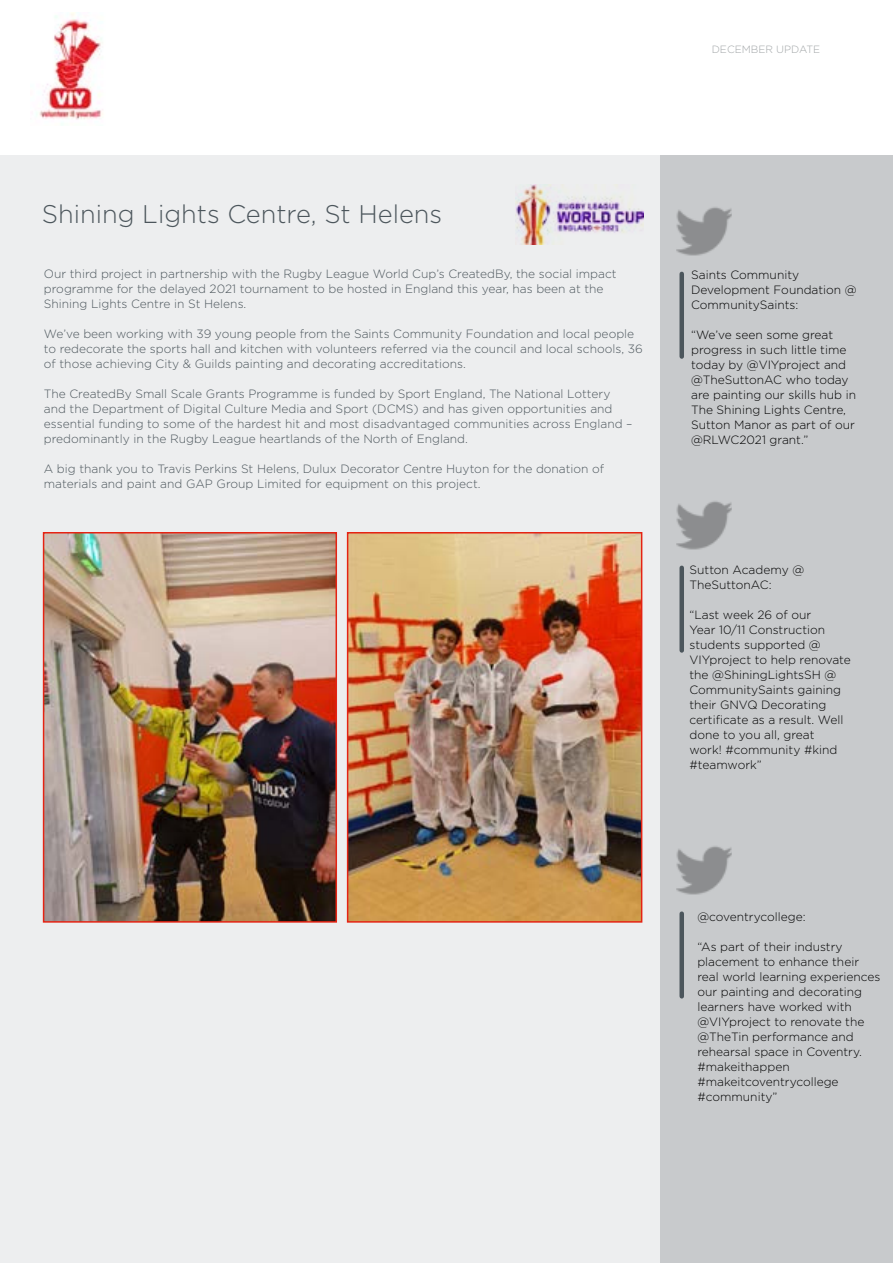
<style>
.page{position:relative;width:893px;height:1263px;background:#fff}
.page>*{position:absolute;margin:0;border:0;box-sizing:border-box;transform-origin:0 0}
.t1{font:300 25.5px "Gotham";color:#4c565c}
.t2{font:300 12px/15px "Gotham";color:#4c565c}
.t3{font:300 12px/15px "Gotham";color:#000}
.t4{font:300 10.5px "Gotham";color:#a1a5a7}
</style>
<div class="page">
<div style="left:0;top:155px;width:660px;height:1108px;background:#edeeef"></div>
<div style="left:660px;top:155px;width:233px;height:1108px;background:#c8cacc"></div>
<img style="left:46px;top:535px;width:288px;height:385px">
<div style="left:43px;top:532px;width:294px;height:391px;border:2px solid #e52313"></div>
<img style="left:350px;top:535px;width:289px;height:385px">
<div style="left:347px;top:532px;width:295px;height:391px;border:2px solid #e52313"></div>
<div style="left:679px;top:274px;width:5px;height:83px;background:#4c565c"></div>
<div style="left:679px;top:568px;width:5px;height:82px;background:#4c565c"></div>
<img style="left:676px;top:207px;width:56px;height:49px">
<img style="left:676px;top:501px;width:56px;height:49px">
<img style="left:516px;top:184px;width:127px;height:60px">
<div style="left:679px;top:914px;width:5px;height:82px;background:#4c565c"></div>
<img style="left:676px;top:846px;width:56px;height:49px">
<img style="left:36px;top:13px;width:67px;height:112px">
<p class="t4" style="left:712px;top:45px;width:110px">DECEMBER UPDATE</p>
<h1 class="t1" style="left:42px;top:202px;width:402px">Shining Lights Centre, St Helens</h1>
<p class="t2" style="left:44px;top:267px;width:574px">Our third project in partnership with the Rugby League World Cup’s CreatedBy, the social impact programme for the delayed 2021 tournament to be hosted in England this year, has been at the<br>Shining Lights Centre in St Helens.</p>
<p class="t2" style="left:44px;top:327px;width:600px">We’ve been working with 39 young people from the Saints Community Foundation and local people to redecorate the sports hall and kitchen with volunteers referred via the council and local schools, 36 of those achieving City &amp; Guilds painting and decorating accreditations.</p>
<p class="t2" style="left:44px;top:387px;width:590px">The CreatedBy Small Scale Grants Programme is funded by Sport England, The National Lottery and the Department of Digital Culture Media and Sport (DCMS) and has given opportunities and essential funding to some of the hardest hit and most disadvantaged communities across England – predominantly in the Rugby League heartlands of the North of England.</p>
<p class="t2" style="left:44px;top:462px;width:562px">A big thank you to Travis Perkins St Helens, Dulux Decorator Centre Huyton for the donation of materials and paint and GAP Group Limited for equipment on this project.</p>
<p class="t3" style="left:691px;top:268px;width:167px">Saints Community<br>Development Foundation @<br>CommunitySaints:</p>
<p class="t3" style="left:691px;top:328px;width:167px">“We’ve seen some great progress in such little time today by @VIYproject and @TheSuttonAC who today are painting our skills hub in<br>The Shining Lights Centre,<br>Sutton Manor as part of our @RLWC2021 grant.”</p>
<p class="t3" style="left:689px;top:563px;width:116px">Sutton Academy @<br>TheSuttonAC:</p>
<p class="t3" style="left:689px;top:608px;width:163px">“Last week 26 of our<br>Year 10/11 Construction students supported @<br>VIYproject to help renovate the @ShiningLightsSH @<br>CommunitySaints gaining their GNVQ Decorating certificate as a result. Well done to you all, great<br>work! #community #kind #teamwork”</p>
<p class="t3" style="left:697px;top:910px;width:110px">@coventrycollege:</p>
<p class="t3" style="left:697px;top:940px;width:185px">“As part of their industry placement to enhance their real world learning experiences our painting and decorating learners have worked with @VIYproject to renovate the @TheTin performance and rehearsal space in Coventry. #makeithappen #makeitcoventrycollege #community”</p>
</div>
